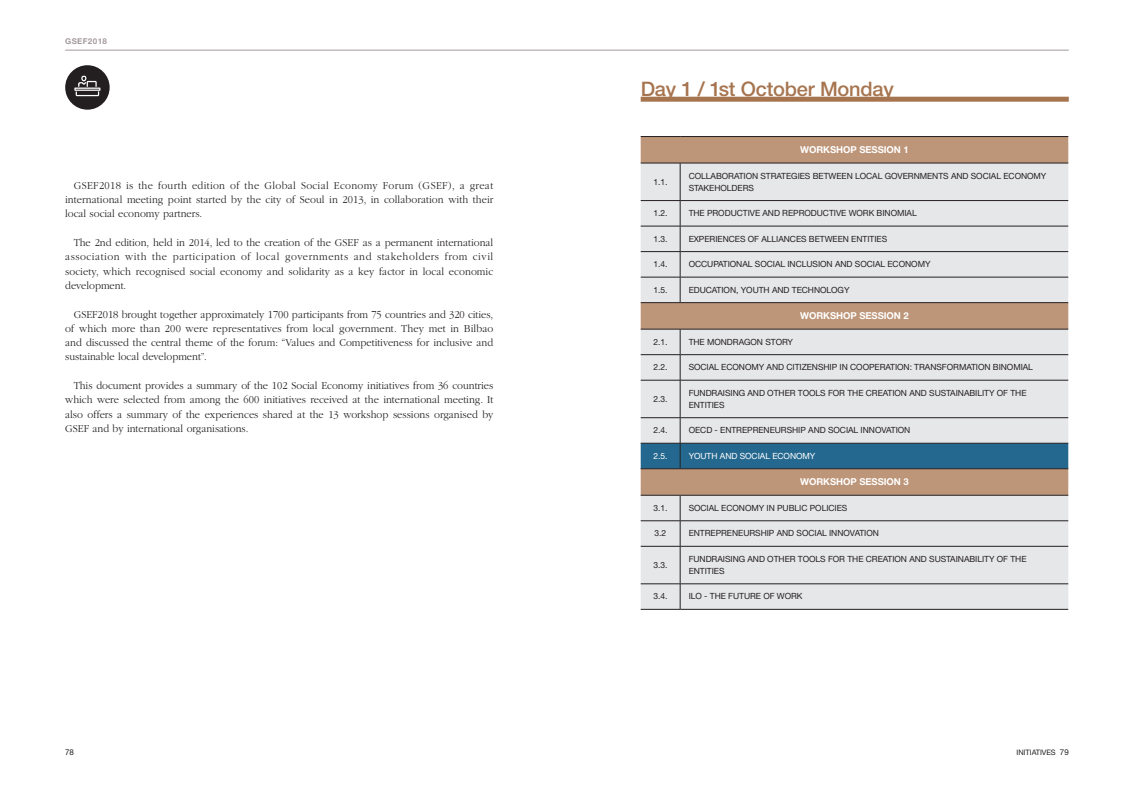
<style>
.page{position:relative;width:1134px;height:794px;background:#fff}
.page>*{position:absolute;margin:0;border:0;box-sizing:border-box;transform-origin:0 0}
.t1{font:500 20px "Helvetica Neue LT Std";letter-spacing:-.01em;color:#a6744f}
.t2{font:300 11px/14.3px "ITC Garamond Std";color:#231f20;text-align:justify;scale:.95 1}
.t3{font:700 9.5px "Helvetica Neue LT Std";letter-spacing:-.005em;color:#fff}
.t4{font:8.5px/12px "Helvetica Neue LT Std";letter-spacing:-.005em;color:#231f20}
.t5{font:8.5px "Helvetica Neue LT Std";letter-spacing:-.005em;color:#fff}
.t6{font:700 8px "Helvetica Neue LT Std";letter-spacing:.05em;color:#a49a9c}
.t7{font:8px "Helvetica Neue LT Std";color:#231f20}
.t8{font:7.5px "Helvetica Neue LT Std";letter-spacing:-.01em;color:#231f20}
.s1{font-size:8px}
</style>
<div class="page">
<div style="left:65px;top:65px;width:45px;height:45px;background:#231f20;border-radius:50%"></div>
<svg style="left:74px;top:76px;width:26px;height:20px"></svg>
<div style="left:641px;top:97px;width:428px;height:5px;background:#a6744f"></div>
<div style="left:641px;top:137px;width:427px;height:26px;background:#bd9578"></div>
<svg style="left:641px;top:164px;width:427px;height:445px;background:#ded9d7"></svg>
<hr style="left:680px;top:163px;width:1px;height:37px;background:#231f20">
<hr style="left:641px;top:200px;width:39px;height:1px;background:#231f20">
<hr style="left:680px;top:200px;width:388px;height:1px;background:#231f20">
<hr style="left:641px;top:226px;width:39px;height:1px;background:#231f20">
<hr style="left:680px;top:226px;width:388px;height:1px;background:#231f20">
<hr style="left:641px;top:251px;width:39px;height:1px;background:#231f20">
<hr style="left:680px;top:251px;width:388px;height:1px;background:#231f20">
<hr style="left:641px;top:277px;width:39px;height:1px;background:#231f20">
<hr style="left:680px;top:277px;width:388px;height:1px;background:#231f20">
<svg style="left:680px;top:201px;width:1px;height:101px"></svg>
<hr style="left:641px;top:354px;width:39px;height:1px;background:#231f20">
<hr style="left:680px;top:354px;width:388px;height:1px;background:#231f20">
<svg style="left:680px;top:330px;width:1px;height:50px"></svg>
<hr style="left:641px;top:380px;width:39px;height:1px;background:#231f20">
<hr style="left:680px;top:380px;width:388px;height:1px;background:#231f20">
<hr style="left:680px;top:380px;width:1px;height:37px;background:#231f20">
<hr style="left:641px;top:417px;width:39px;height:1px;background:#231f20">
<hr style="left:680px;top:417px;width:388px;height:1px;background:#231f20">
<svg style="left:641px;top:418px;width:427px;height:50px;background:#85a6ba"></svg>
<hr style="left:641px;top:520px;width:39px;height:1px;background:#231f20">
<hr style="left:680px;top:520px;width:388px;height:1px;background:#231f20">
<svg style="left:680px;top:496px;width:1px;height:50px"></svg>
<hr style="left:641px;top:546px;width:39px;height:1px;background:#231f20">
<hr style="left:680px;top:546px;width:388px;height:1px;background:#231f20">
<hr style="left:680px;top:546px;width:1px;height:37px;background:#231f20">
<hr style="left:641px;top:583px;width:39px;height:1px;background:#231f20">
<hr style="left:680px;top:583px;width:388px;height:1px;background:#231f20">
<svg style="left:680px;top:584px;width:1px;height:25px"></svg>
<hr style="left:641px;top:302px;width:39px;height:1px;background:#231f20">
<hr style="left:680px;top:302px;width:388px;height:1px;background:#231f20">
<hr style="left:641px;top:329px;width:39px;height:1px;background:#231f20">
<hr style="left:680px;top:329px;width:388px;height:1px;background:#231f20">
<hr style="left:641px;top:609px;width:39px;height:1px;background:#231f20">
<hr style="left:680px;top:609px;width:388px;height:1px;background:#231f20">
<hr style="left:641px;top:443px;width:39px;height:1px;background:#231f20">
<hr style="left:680px;top:443px;width:388px;height:1px;background:#231f20">
<hr style="left:641px;top:136px;width:39px;height:1px;background:#231f20">
<hr style="left:680px;top:136px;width:388px;height:1px;background:#231f20">
<hr style="left:641px;top:163px;width:39px;height:1px;background:#231f20">
<hr style="left:680px;top:163px;width:388px;height:1px;background:#231f20">
<hr style="left:641px;top:468px;width:39px;height:1px;background:#231f20">
<hr style="left:680px;top:468px;width:388px;height:1px;background:#231f20">
<hr style="left:641px;top:495px;width:39px;height:1px;background:#231f20">
<hr style="left:680px;top:495px;width:388px;height:1px;background:#231f20">
<hr style="left:65px;top:50px;width:1004px;height:1px;background:#a49a9c">
<p class="t6" style="left:65px;top:36px;width:43px">GSEF2018</p>
<p class="t2" style="left:65px;top:178px;width:452px;text-indent:9px">GSEF2018 is the fourth edition of the Global Social Economy Forum (GSEF), a great international meeting point started by the city of Seoul in 2013, in collaboration with their local social economy partners.</p>
<p class="t2" style="left:65px;top:235px;width:452px;text-indent:9px">The 2nd edition, held in 2014, led to the creation of the GSEF as a permanent international association with the participation of local governments and stakeholders from civil society, which recognised social economy and solidarity as a key factor in local economic development.</p>
<p class="t2" style="left:65px;top:307px;width:452px;text-indent:9px">GSEF2018 brought together approximately 1700 participants from 75 countries and 320 cities, of which more than 200 were representatives from local government. They met in Bilbao and discussed the central theme of the forum: “Values and Competitiveness for inclusive and sustainable local development”.</p>
<p class="t2" style="left:65px;top:378px;width:452px;text-indent:9px">This document provides a summary of the 102 Social Economy initiatives from 36 countries which were selected from among the 600 initiatives received at the international meeting. It also offers a summary of the experiences shared at the 13 workshop sessions organised by GSEF and by international organisations.</p>
<h1 class="t1" style="left:641px;top:77px;width:255px">Day 1 / 1st October Monday</h1>
<p class="t3" style="left:800px;top:144px;width:110px">WORKSHOP SESSION 1</p>
<p class="t4" style="left:653px;top:175px;width:16px">1.1.</p>
<p class="t4" style="left:689px;top:169px;width:359px">COLLABORATION STRATEGIES BETWEEN LOCAL GOVERNMENTS AND SOCIAL ECONOMY<br>STAKEHOLDERS</p>
<p class="t4" style="left:653px;top:207px;width:16px">1.2.</p>
<p class="t4" style="left:689px;top:207px;width:230px">THE PRODUCTIVE AND REPRODUCTIVE WORK BINOMIAL</p>
<p class="t4" style="left:653px;top:232px;width:16px">1.3.</p>
<p class="t4" style="left:689px;top:232px;width:200px">EXPERIENCES OF ALLIANCES BETWEEN ENTITIES</p>
<p class="t4" style="left:653px;top:258px;width:16px">1.4.</p>
<p class="t4" style="left:689px;top:258px;width:243px">OCCUPATIONAL SOCIAL INCLUSION AND SOCIAL ECONOMY</p>
<p class="t4" style="left:653px;top:283px;width:16px">1.5.</p>
<p class="t4" style="left:689px;top:283px;width:162px">EDUCATION, YOUTH AND TECHNOLOGY</p>
<p class="t3" style="left:800px;top:310px;width:110px">WORKSHOP SESSION 2</p>
<p class="t4" style="left:653px;top:335px;width:16px">2.1.</p>
<p class="t4" style="left:689px;top:335px;width:106px">THE MONDRAGON STORY</p>
<p class="t4" style="left:653px;top:361px;width:16px">2.2.</p>
<p class="t4" style="left:689px;top:361px;width:346px">SOCIAL ECONOMY AND CITIZENSHIP IN COOPERATION: TRANSFORMATION BINOMIAL</p>
<p class="t4" style="left:653px;top:392px;width:16px">2.3.</p>
<p class="t4" style="left:689px;top:386px;width:339px">FUNDRAISING AND OTHER TOOLS FOR THE CREATION AND SUSTAINABILITY OF THE<br>ENTITIES</p>
<p class="t4" style="left:653px;top:424px;width:16px">2.4.</p>
<p class="t4" style="left:689px;top:424px;width:223px">OECD - ENTREPRENEURSHIP AND SOCIAL INNOVATION</p>
<p class="t5" style="left:653px;top:451px;width:16px">2.5.</p>
<p class="t5" style="left:689px;top:451px;width:128px">YOUTH AND SOCIAL ECONOMY</p>
<p class="t3" style="left:800px;top:476px;width:110px">WORKSHOP SESSION 3</p>
<p class="t4" style="left:653px;top:502px;width:16px">3.1.</p>
<p class="t4" style="left:689px;top:502px;width:160px">SOCIAL ECONOMY IN PUBLIC POLICIES</p>
<p class="t4" style="left:654px;top:527px;width:13px">3.2</p>
<p class="t4" style="left:689px;top:527px;width:192px">ENTREPRENEURSHIP AND SOCIAL INNOVATION</p>
<p class="t4" style="left:653px;top:559px;width:16px">3.3.</p>
<p class="t4" style="left:689px;top:553px;width:339px">FUNDRAISING AND OTHER TOOLS FOR THE CREATION AND SUSTAINABILITY OF THE<br>ENTITIES</p>
<p class="t4" style="left:653px;top:590px;width:16px">3.4.</p>
<p class="t4" style="left:689px;top:590px;width:115px">ILO - THE FUTURE OF WORK</p>
<p class="t7" style="left:65px;top:747px;width:10px">78</p>
<p class="t8" style="left:1016px;top:748px;width:54px">INITIATIVES <span class="s1">79</span></p>
</div>
